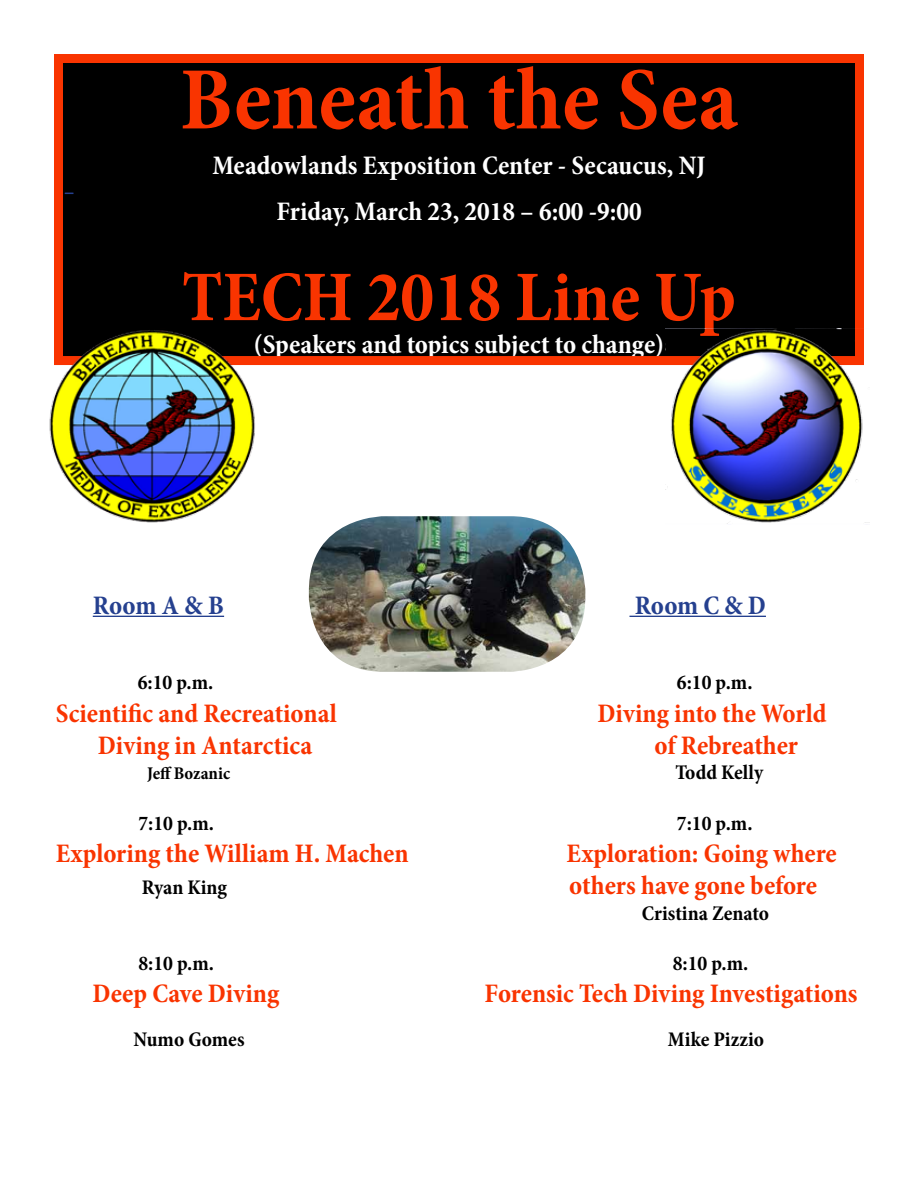
<style>
.page{position:relative;width:918px;height:1188px;background:#fff}
.page>*{position:absolute;margin:0;border:0;box-sizing:border-box;transform-origin:0 0}
.t1{font:700 condensed 90px "Minion Pro";color:#f93400}
.t2{font:700 condensed 72px "Minion Pro";color:#f93400}
.t3{font:700 condensed 27px "Minion Pro";color:#f93400}
.t4{font:700 condensed 27px/45.9px "Minion Pro";color:#fff;text-align:center}
.t5{font:700 condensed 27px "Minion Pro";letter-spacing:-.005em;color:#25408f}
.t6{font:700 condensed 21px "Minion Pro";color:#000}
.t7{font:700 condensed 18px "Minion Pro";color:#000}
</style>
<div class="page">
<img style="left:309px;top:516px;width:276px;height:156px">
<div style="left:58px;top:58px;width:802px;height:303px;background:#000"></div>
<div style="left:54px;top:54px;width:810px;height:311px;border:9px solid #f93400"></div>
<img style="left:49px;top:328px;width:210px;height:195px">
<hr style="left:93px;top:616px;width:131px;height:1px;background:#25408f">
<hr style="left:630px;top:616px;width:136px;height:1px;background:#25408f">
<img style="left:665px;top:328px;width:204px;height:196px">
<h1 class="t1" style="left:180px;top:38px;width:559px">Beneath the Sea</h1>
<p class="t4" style="left:212px;top:143px;width:495px">Meadowlands Exposition Center - Secaucus, NJ<br>Friday, March 23, 2018 – 6:00 -9:00</p>
<h2 class="t2" style="left:182px;top:248px;width:555px">TECH 2018 Line Up</h2>
<p class="t4" style="left:254px;top:321px;width:412px">(Speakers and topics subject to change)</p>
<p class="t5" style="left:93px;top:586px;width:133px">Room A &amp; B</p>
<p class="t5" style="left:635px;top:586px;width:133px">Room C &amp; D</p>
<p class="t6" style="left:138px;top:668px;width:77px">6:10 p.m.</p>
<p class="t6" style="left:677px;top:668px;width:77px">6:10 p.m.</p>
<p class="t3" style="left:56px;top:694px;width:282px">Scientific and Recreational</p>
<p class="t3" style="left:598px;top:694px;width:230px">Diving into the World</p>
<p class="t3" style="left:98px;top:727px;width:216px">Diving in Antarctica</p>
<p class="t3" style="left:655px;top:727px;width:145px">of Rebreather</p>
<p class="t7" style="left:147px;top:761px;width:85px">Jeff Bozanic</p>
<p class="t6" style="left:675px;top:758px;width:89px">Todd Kelly</p>
<p class="t6" style="left:138px;top:808px;width:77px">7:10 p.m.</p>
<p class="t6" style="left:677px;top:808px;width:77px">7:10 p.m.</p>
<p class="t3" style="left:56px;top:835px;width:354px">Exploring the William H. Machen</p>
<p class="t3" style="left:567px;top:835px;width:272px">Exploration: Going where</p>
<p class="t6" style="left:142px;top:873px;width:87px">Ryan King</p>
<p class="t3" style="left:569px;top:867px;width:249px">others have gone before</p>
<p class="t6" style="left:642px;top:898px;width:129px">Cristina Zenato</p>
<p class="t6" style="left:138px;top:949px;width:77px">8:10 p.m.</p>
<p class="t6" style="left:673px;top:949px;width:77px">8:10 p.m.</p>
<p class="t3" style="left:93px;top:975px;width:188px">Deep Cave Diving</p>
<p class="t3" style="left:485px;top:975px;width:374px">Forensic Tech Diving Investigations</p>
<p class="t6" style="left:134px;top:1024px;width:113px">Numo Gomes</p>
<p class="t6" style="left:668px;top:1024px;width:98px">Mike Pizzio</p>
</div>
